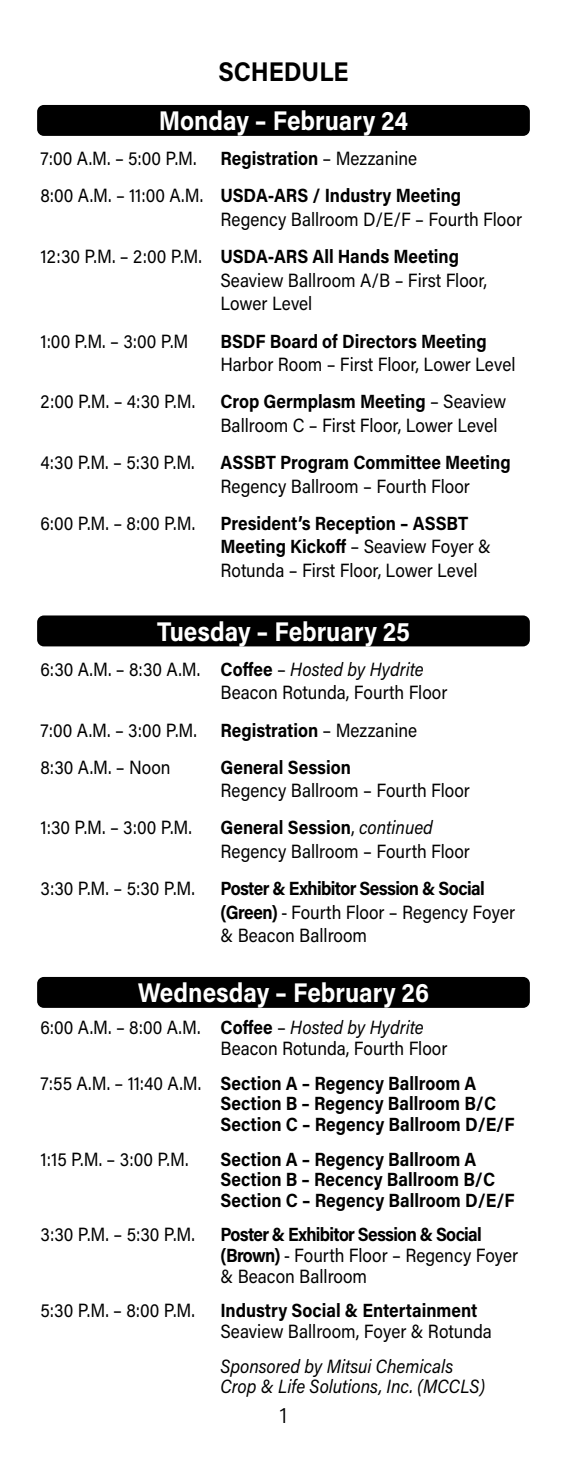
<style>
.page{position:relative;width:567px;height:1458px;background:#fff}
.page>*{position:absolute;margin:0;border:0;box-sizing:border-box;transform-origin:0 0}
.t1{font:700 27px "Acumin Pro";color:#fff;scale:.9 1}
.t2{font:700 27px "Acumin Pro";letter-spacing:-.005em;color:#000;scale:.9 1}
.t3{font:300 22.5px "Acumin Pro";color:#000}
.t4{font:19.12px/23.6px "Acumin Pro";color:#000;scale:.9 1}
.t5{font:700 19.12px/20.9px "Acumin Pro";color:#000;scale:.9 1}
.t6{font:italic 19.12px/20.9px "Acumin Pro";color:#000;scale:.9 1}
.s1{font-weight:700}
.s2{font-style:italic}
.s3{font-weight:400}
</style>
<div class="page">
<div style="left:37px;top:105px;width:493px;height:31px;background:#000;border-radius:7px"></div>
<div style="left:37px;top:615px;width:493px;height:31px;background:#000;border-radius:7px"></div>
<div style="left:37px;top:977px;width:493px;height:31px;background:#000;border-radius:7px"></div>
<h1 class="t2" style="left:219px;top:52px;width:146px">SCHEDULE</h1>
<h1 class="t1" style="left:159px;top:102px;width:279px">Monday – February 24</h1>
<p class="t4" style="left:40px;top:139px;width:469px;line-height:37.1px">7:00 A.M. – 5:00 P.M. <span class="s1">Registration</span> – Mezzanine<br>8:00 A.M. – 11:00 A.M. <span class="s1">USDA-ARS / Industry Meeting</span></p>
<p class="t4" style="left:40px;top:200px;width:537px;line-height:37.1px;text-indent:180px">Regency Ballroom D/E/F – Fourth Floor<br>12:30 P.M. – 2:00 P.M. <span class="s1">USDA-ARS All Hands Meeting</span></p>
<p class="t4" style="left:220px;top:268px;width:298px">Seaview Ballroom A/B – First Floor,<br>Lower Level</p>
<p class="t4" style="left:40px;top:328px;width:166px">1:00 P.M. – 3:00 P.M</p>
<p class="t5" style="left:220px;top:330px;width:297px">BSDF Board of Directors Meeting</p>
<p class="t4" style="left:220px;top:352px;width:329px">Harbor Room – First Floor, Lower Level</p>
<p class="t4" style="left:40px;top:389px;width:173px">2:00 P.M. – 4:30 P.M.</p>
<p class="t4" style="left:220px;top:389px;width:319px"><span class="s1">Crop Germplasm Meeting</span> – Seaview<br>Ballroom C – First Floor, Lower Level</p>
<p class="t4" style="left:40px;top:450px;width:173px">4:30 P.M. – 5:30 P.M.</p>
<p class="t5" style="left:220px;top:451px;width:324px">ASSBT Program Committee Meeting</p>
<p class="t4" style="left:220px;top:473px;width:279px">Regency Ballroom – Fourth Floor</p>
<p class="t4" style="left:40px;top:511px;width:173px">6:00 P.M. – 8:00 P.M.</p>
<p class="t4" style="left:220px;top:511px;width:302px"><span class="s1">President’s Reception – ASSBT<br>Meeting Kickoff</span> – Seaview Foyer &amp;<br>Rotunda – First Floor, Lower Level</p>
<h1 class="t1" style="left:157px;top:613px;width:282px">Tuesday – February 25</h1>
<p class="t4" style="left:220px;top:657px;width:254px;text-indent:-180px">6:30 A.M. – 8:30 A.M. <span class="s1">Coffee</span> – <span class="s2">Hosted by Hydrite<br></span>Beacon Rotunda, Fourth Floor</p>
<p class="t4" style="left:40px;top:711px;width:420px;line-height:37.1px">7:00 A.M. – 3:00 P.M. <span class="s1">Registration</span> – Mezzanine<br>8:30 A.M. – Noon</p>
<p class="t5" style="left:220px;top:756px;width:147px">General Session</p>
<p class="t4" style="left:220px;top:778px;width:279px">Regency Ballroom – Fourth Floor</p>
<p class="t4" style="left:40px;top:815px;width:170px">1:30 P.M. – 3:00 P.M.</p>
<p class="t4" style="left:220px;top:815px;width:279px"><span class="s1">General Session</span>, <span class="s2">continued<br></span>Regency Ballroom – Fourth Floor</p>
<p class="t4" style="left:40px;top:876px;width:173px">3:30 P.M. – 5:30 P.M.</p>
<p class="t4" style="left:220px;top:876px;width:329px"><span class="s1">Poster &amp; Exhibitor Session &amp; Social (Green)</span> - Fourth Floor – Regency Foyer &amp; Beacon Ballroom</p>
<h1 class="t1" style="left:138px;top:974px;width:325px">Wednesday – February 26</h1>
<p class="t4" style="left:220px;top:1017px;width:254px;line-height:20.7px;text-indent:-180px">6:00 A.M. – 8:00 A.M. <span class="s1">Coffee</span> – <span class="s2">Hosted by Hydrite<br></span>Beacon Rotunda, Fourth Floor</p>
<p class="t5" style="left:220px;top:1072px;width:328px;text-indent:-180px"><span class="s3">7:55 A.M. – 11:40 A.M.</span> Section A – Regency Ballroom A<br>Section B – Regency Ballroom B/C<br>Section C – Regency Ballroom D/E/F</p>
<p class="t4" style="left:40px;top:1146px;width:166px">1:15 P.M. – 3:00 P.M.</p>
<p class="t5" style="left:220px;top:1148px;width:328px">Section A – Regency Ballroom A<br>Section B – Recency Ballroom B/C<br>Section C – Regency Ballroom D/E/F</p>
<p class="t4" style="left:40px;top:1222px;width:173px">3:30 P.M. – 5:30 P.M.</p>
<p class="t4" style="left:221px;top:1224px;width:332px;line-height:20.7px"><span class="s1">Poster &amp; Exhibitor Session &amp; Social (Brown)</span> - Fourth Floor – Regency Foyer &amp; Beacon Ballroom</p>
<p class="t4" style="left:40px;top:1298px;width:173px">5:30 P.M. – 8:00 P.M.</p>
<p class="t5" style="left:221px;top:1299px;width:287px">Industry Social &amp; Entertainment</p>
<p class="t4" style="left:220px;top:1319px;width:303px">Seaview Ballroom, Foyer &amp; Rotunda</p>
<p class="t6" style="left:220px;top:1355px;width:296px">Sponsored by Mitsui Chemicals<br>Crop &amp; Life Solutions, Inc. (MCCLS)</p>
<p class="t3" style="left:280px;top:1399px;width:9px">1</p>
</div>
